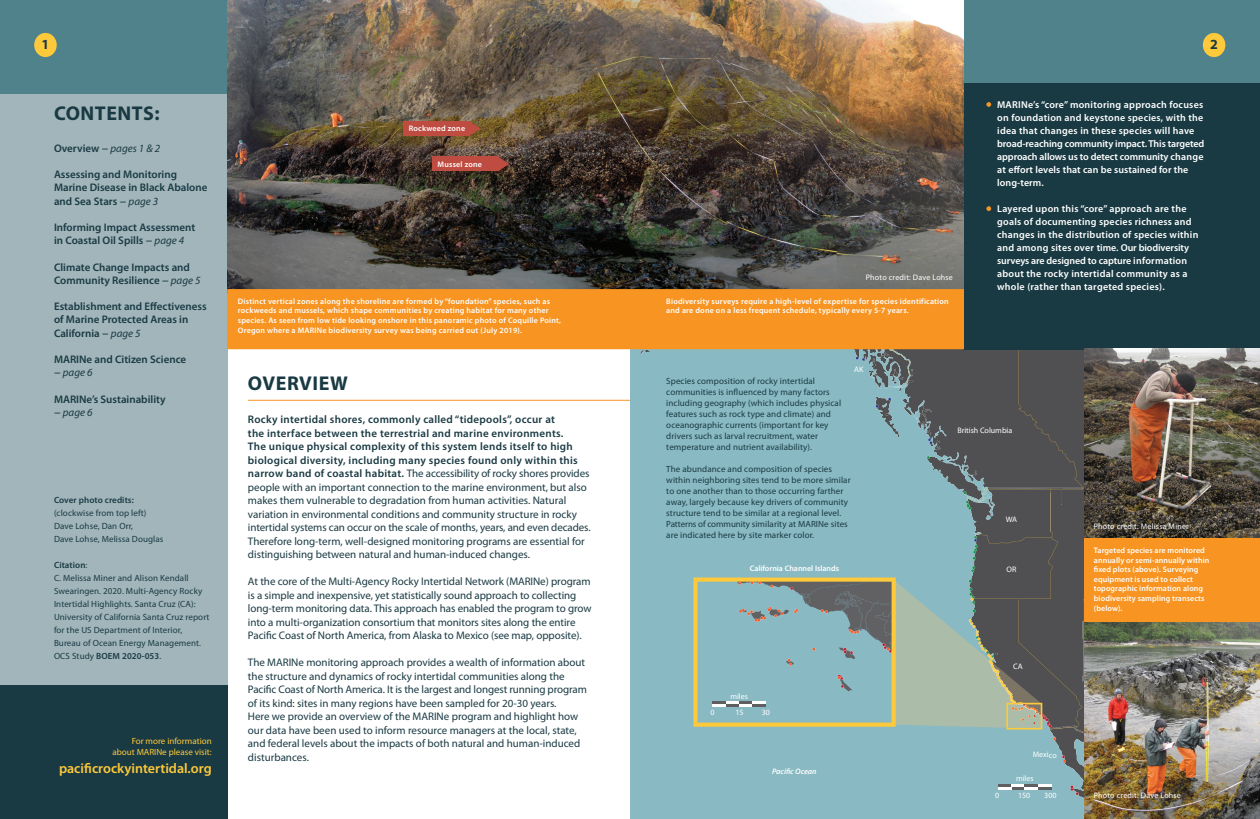
<style>
.page{position:relative;width:1260px;height:819px;background:#fff}
.page>*{position:absolute;margin:0;border:0;box-sizing:border-box;transform-origin:0 0}
.t1{font:700 20px "Myriad Pro";letter-spacing:.025em;color:#1a3a43}
.t2{font:600 14px "Myriad Pro";color:#fec93a}
.t3{font:700 14px "Myriad Pro";color:#1a3a43}
.t4{font:11px/13.5px "Myriad Pro";color:#1a3a43}
.t5{font:600 11px/13.2px "Myriad Pro";color:#1a3a43}
.t6{font:600 10px/13px "Myriad Pro";letter-spacing:.025em;color:#fff}
.t7{font:9px/11px "Myriad Pro";letter-spacing:.01em;color:#1a3a43}
.t8{font:9px/11px "Myriad Pro";color:#fec93a;text-align:right}
.t9{font:600 9px "Myriad Pro";letter-spacing:.01em;color:#1a3a43}
.t10{font:600 8px/9.6px "Myriad Pro";letter-spacing:.025em;color:#fff}
.t11{font:8px "Myriad Pro";letter-spacing:.015em;color:#fff}
.t12{font:600 8px "Myriad Pro";color:#fff}
.t13{font:8px "Myriad Pro";letter-spacing:-.01em;color:#fff}
.t14{font:italic 600 8px "Myriad Pro";letter-spacing:-.01em;color:#fff}
.s1{font-weight:400;font-style:italic}
.s2{font-weight:600}
</style>
<div class="page">
<div style="left:630px;top:349px;width:63px;height:470px;background:#89b9c3"></div>
<svg style="left:656px;top:804px;width:7px;height:8px"></svg>
<div style="left:630px;top:801px;width:26px;height:12px;background:#89b9c3"></div>
<svg style="left:693px;top:349px;width:391px;height:470px;background:#7e9c9f"></svg>
<img style="left:1015px;top:702px;width:26px;height:19px">
<div style="left:953px;top:0;width:307px;height:93px;background:#50828b"></div>
<div style="left:964px;top:83px;width:296px;height:266px;background:#1a3a43"></div>
<div style="left:0;top:1px;width:227px;height:817px;background:#a1b5ba"></div>
<div style="left:0;top:0;width:307px;height:93px;background:#50828b"></div>
<img style="left:227px;top:0;width:737px;height:289px">
<img style="left:1084px;top:349px;width:176px;height:190px">
<img style="left:1084px;top:622px;width:176px;height:197px">
<div style="left:227px;top:289px;width:737px;height:60px;background:#f79422"></div>
<div style="left:0;top:685px;width:228px;height:134px;background:#1a3a43"></div>
<div style="left:1084px;top:539px;width:176px;height:83px;background:#f79422"></div>
<hr style="left:248px;top:400px;width:382px;height:1px;background:#f79422">
<div style="left:403px;top:122px;width:67px;height:14px;background:#be4c41"></div>
<svg style="left:470px;top:122px;width:11px;height:14px"></svg>
<div style="left:432px;top:157px;width:66px;height:14px;background:#be4c41"></div>
<svg style="left:498px;top:157px;width:11px;height:14px"></svg>
<svg style="left:986px;top:102px;width:5px;height:5px"></svg>
<svg style="left:986px;top:206px;width:5px;height:5px"></svg>
<div style="left:1203px;top:33px;width:22px;height:24px;background:#fec93a;border-radius:50%"></div>
<div style="left:34px;top:33px;width:23px;height:24px;background:#fec93a;border-radius:50%"></div>
<p class="t3" style="left:42px;top:35px;width:9px">1</p>
<p class="t3" style="left:1210px;top:35px;width:9px">2</p>
<h1 class="t1" style="left:54px;top:101px;width:107px">CONTENTS:</h1>
<p class="t5" style="left:54px;top:141px;width:108px">Overview − <span class="s1">pages 1 &amp; 2</span></p>
<p class="t5" style="left:54px;top:168px;width:155px">Assessing and Monitoring<br>Marine Disease in Black Abalone and Sea Stars − <span class="s1">page 3</span></p>
<p class="t5" style="left:54px;top:220px;width:143px">Informing Impact Assessment in Coastal Oil Spills − <span class="s1">page 4</span></p>
<p class="t5" style="left:54px;top:260px;width:148px">Climate Change Impacts and<br>Community Resilience − <span class="s1">page 5</span></p>
<p class="t5" style="left:54px;top:300px;width:154px">Establishment and Effectiveness of Marine Protected Areas in<br>California − <span class="s1">page 5</span></p>
<p class="t5" style="left:54px;top:352px;width:134px">MARINe and Citizen Science − <span class="s1">page 6</span></p>
<p class="t5" style="left:54px;top:392px;width:113px">MARINe’s Sustainability − <span class="s1">page 6</span></p>
<p class="t9" style="left:54px;top:494px;width:81px">Cover photo credits:</p>
<p class="t7" style="left:54px;top:506px;width:111px;line-height:13px">(clockwise from top left)<br>Dave Lohse, Dan Orr,<br>Dave Lohse, Melissa Douglas</p>
<p class="t7" style="left:54px;top:558px;width:157px;line-height:13px"><span class="s2">Citation</span>:<br>C. Melissa Miner and Alison Kendall Swearingen. 2020. Multi-Agency Rocky Intertidal Highlights. Santa Cruz (CA):<br>University of California Santa Cruz report for the US Department of Interior, Bureau of Ocean Energy Management.<br>OCS Study <span class="s2">BOEM 2020-053</span>.</p>
<p class="t8" style="left:112px;top:736px;width:101px">For more information about MARINe please visit:</p>
<p class="t2" style="left:59px;top:760px;width:154px">pacificrockyintertidal.org</p>
<p class="t10" style="left:409px;top:123px;width:58px">Rockweed zone</p>
<p class="t10" style="left:438px;top:159px;width:46px">Mussel zone</p>
<p class="t10" style="left:238px;top:296px;width:325px">Distinct vertical zones along the shoreline are formed by “foundation” species, such as rockweeds and mussels, which shape communities by creating habitat for many other species. As seen from low tide looking onshore in this panoramic photo of Coquille Point, Oregon where a MARINe biodiversity survey was being carried out (July 2019).</p>
<h1 class="t1" style="left:248px;top:370px;width:101px">OVERVIEW</h1>
<p class="t4" style="left:248px;top:413px;width:344px"><span class="s2">Rocky intertidal shores, commonly called “tidepools”, occur at<br>the interface between the terrestrial and marine environments.<br>The unique physical complexity of this system lends itself to high biological diversity, including many species found only within this narrow band of coastal habitat.</span> The accessibility of rocky shores provides people with an important connection to the marine environment, but also makes them vulnerable to degradation from human activities. Natural variation in environmental conditions and community structure in rocky intertidal systems can occur on the scale of months, years, and even decades.<br>Therefore long-term, well-designed monitoring programs are essential for distinguishing between natural and human-induced changes.</p>
<p class="t4" style="left:248px;top:575px;width:345px">At the core of the Multi-Agency Rocky Intertidal Network (MARINe) program is a simple and inexpensive, yet statistically sound approach to collecting long-term monitoring data. This approach has enabled the program to grow into a multi-organization consortium that monitors sites along the entire Pacific Coast of North America, from Alaska to Mexico (see map, opposite).</p>
<p class="t4" style="left:248px;top:656px;width:340px">The MARINe monitoring approach provides a wealth of information about the structure and dynamics of rocky intertidal communities along the Pacific Coast of North America. It is the largest and longest running program of its kind: sites in many regions have been sampled for 20-30 years.<br>Here we provide an overview of the MARINe program and highlight how our data have been used to inform resource managers at the local, state, and federal levels about the impacts of both natural and human-induced disturbances.</p>
<p class="t11" style="left:866px;top:272px;width:89px">Photo credit: Dave Lohse</p>
<p class="t10" style="left:666px;top:296px;width:284px">Biodiversity surveys require a high-level of expertise for species identification and are done on a less frequent schedule, typically every 5-7 years.</p>
<p class="t11" style="left:854px;top:365px;width:11px">AK</p>
<p class="t6" style="left:997px;top:97px;width:209px">MARINe’s “core” monitoring approach focuses on foundation and keystone species, with the idea that changes in these species will have broad-reaching community impact. This targeted approach allows us to detect community change at effort levels that can be sustained for the long-term.</p>
<p class="t6" style="left:997px;top:201px;width:203px">Layered upon this “core” approach are the goals of documenting species richness and changes in the distribution of species within and among sites over time. Our biodiversity surveys are designed to capture information about the rocky intertidal community as a whole (rather than targeted species).</p>
<p class="t7" style="left:666px;top:376px;width:176px">Species composition of rocky intertidal communities is influenced by many factors including geography (which includes physical features such as rock type and climate) and oceanographic currents (important for key drivers such as larval recruitment, water temperature and nutrient availability).</p>
<p class="t7" style="left:666px;top:464px;width:186px">The abundance and composition of species within neighboring sites tend to be more similar to one another than to those occurring farther away, largely because key drivers of community structure tend to be similar at a regional level.<br>Patterns of community similarity at MARINe sites are indicated here by site marker color.</p>
<p class="t12" style="left:750px;top:564px;width:91px">California Channel Islands</p>
<p class="t11" style="left:730px;top:691px;width:19px">miles</p>
<p class="t11" style="left:711px;top:708px;width:6px">0</p>
<p class="t11" style="left:736px;top:708px;width:10px">15</p>
<p class="t11" style="left:762px;top:708px;width:10px">30</p>
<p class="t14" style="left:772px;top:766px;width:46px">Pacific Ocean</p>
<p class="t13" style="left:957px;top:425px;width:56px">British Columbia</p>
<p class="t11" style="left:1006px;top:514px;width:13px">WA</p>
<p class="t11" style="left:1007px;top:564px;width:11px">OR</p>
<p class="t11" style="left:1013px;top:661px;width:11px">CA</p>
<p class="t11" style="left:1033px;top:750px;width:26px">Mexico</p>
<p class="t11" style="left:1016px;top:774px;width:19px">miles</p>
<p class="t11" style="left:995px;top:790px;width:6px">0</p>
<p class="t11" style="left:1018px;top:790px;width:14px">150</p>
<p class="t11" style="left:1044px;top:790px;width:14px">300</p>
<p class="t11" style="left:1094px;top:521px;width:97px">Photo credit: Melissa Miner</p>
<p class="t10" style="left:1094px;top:545px;width:117px">Targeted species are monitored annually or semi-annually within fixed plots (above). Surveying equipment is used to collect topographic information along biodiversity sampling transects (below).</p>
<p class="t11" style="left:1094px;top:790px;width:89px">Photo credit: Dave Lohse</p>
</div>
